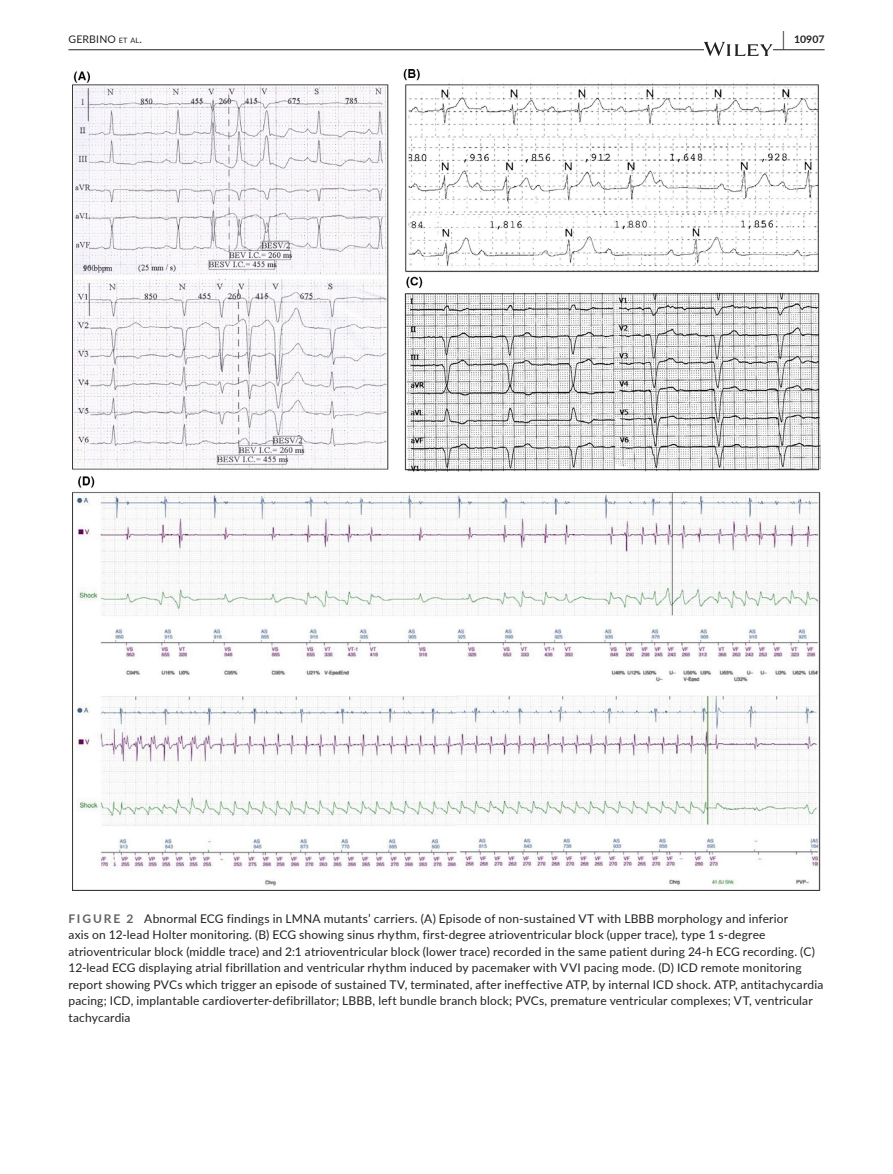
<style>
.page{position:relative;width:893px;height:1174px;background:#fff}
.page>*{position:absolute;margin:0;border:0;box-sizing:border-box;transform-origin:0 0}
.t1{font:12px/16.5px "Lato";letter-spacing:.015em;color:#231f20}
.t2{font:10.5px "Lato";letter-spacing:.02em;color:#231f20}
.t3{font:700 10.5px "Lato";color:#231f20}
.s1{font-size:7.35px}
.s2{font-size:19.5px}
.s3{font-weight:700;color:#636366}
</style>
<div class="page">
<hr style="left:68px;top:49px;width:756px;height:1px;background:#231f20">
<svg style="left:704px;top:42px;width:69px;height:14px"></svg>
<img style="left:72px;top:69px;width:749px;height:821px">
<p class="t2" style="left:68px;top:31px;width:75px">GERBINO <span class="s1">et al</span>.</p>
<p class="t3" style="left:782px;top:31px;width:44px"><span class="s2">|</span> 10907</p>
<p class="t1" style="left:68px;top:909px;width:756px"><span class="s3">FIGURE 2</span> Abnormal ECG findings in LMNA mutants’ carriers. (A) Episode of non-sustained VT with LBBB morphology and inferior<br>axis on 12-lead Holter monitoring. (B) ECG showing sinus rhythm, first-degree atrioventricular block (upper trace), type 1 s-degree atrioventricular block (middle trace) and 2:1 atrioventricular block (lower trace) recorded in the same patient during 24-h ECG recording. (C)<br>12-lead ECG displaying atrial fibrillation and ventricular rhythm induced by pacemaker with VVI pacing mode. (D) ICD remote monitoring report showing PVCs which trigger an episode of sustained TV, terminated, after ineffective ATP, by internal ICD shock. ATP, antitachycardia pacing; ICD, implantable cardioverter-defibrillator; LBBB, left bundle branch block; PVCs, premature ventricular complexes; VT, ventricular tachycardia</p>
</div>
